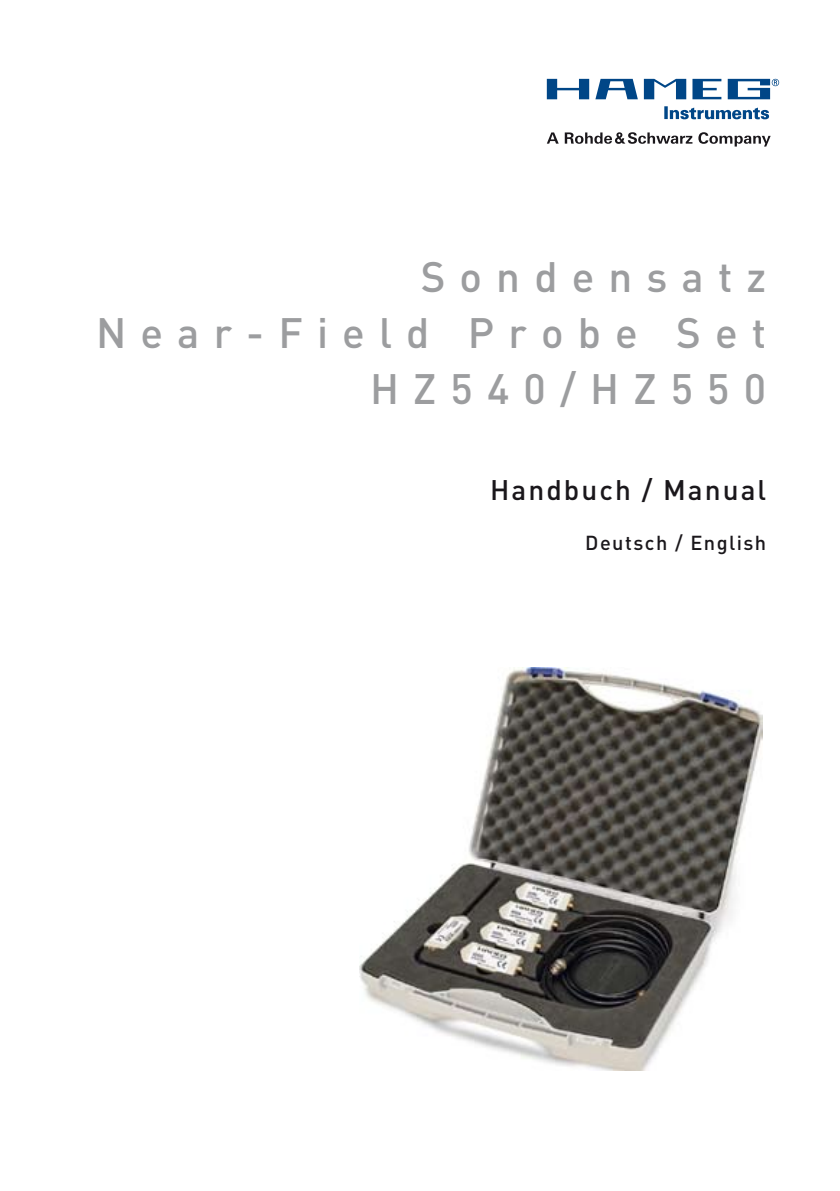
<style>
.page{position:relative;width:840px;height:1191px;background:#fff}
.page>*{position:absolute;margin:0;border:0;box-sizing:border-box;transform-origin:0 0}
.t1{font:500 42px/56px "DIN";letter-spacing:.335em;color:#9c9d9f;text-align:right}
.t2{font:500 28px "DIN";letter-spacing:.07em;color:#1a171b}
.t3{font:500 20px "DIN";letter-spacing:.07em;color:#1a171b}
</style>
<div class="page">
<img style="left:359px;top:668px;width:402px;height:402px">
<svg style="left:546px;top:79px;width:232px;height:40px"></svg>
<svg style="left:546px;top:132px;width:12px;height:12px"></svg>
<svg style="left:564px;top:132px;width:128px;height:12px"></svg>
<svg style="left:698px;top:132px;width:72px;height:14px"></svg>
<p class="t1" style="left:96px;top:247px;width:671px">Sondensatz<br>Near-Field Probe Set<br>HZ540/HZ550</p>
<p class="t2" style="left:490px;top:471px;width:277px">Handbuch / Manual</p>
<p class="t3" style="left:585px;top:529px;width:182px">Deutsch / English</p>
</div>
